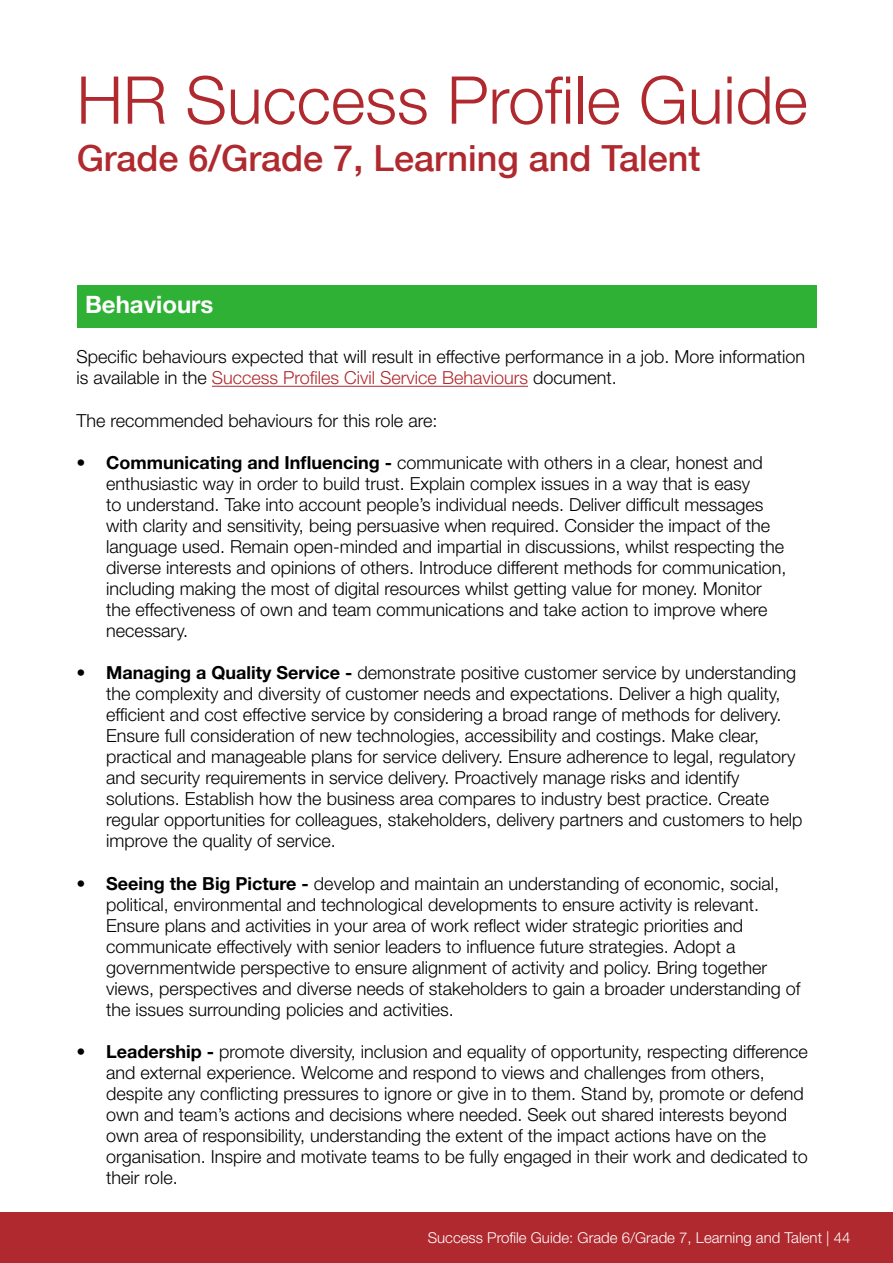
<style>
.page{position:relative;width:893px;height:1263px;background:#fff}
.page>*{position:absolute;margin:0;border:0;box-sizing:border-box;transform-origin:0 0}
.t1{font:300 66px "Helvetica Neue LT Std";color:#af292e}
.t2{font:500 36px "Helvetica Neue LT Com";color:#af292e}
.t3{font:700 24px "Helvetica Neue LT Std";color:#fff}
.t4{font:300 18px/21px "Helvetica Neue LT Std";color:#000}
.t5{font:300 15px "Helvetica Neue LT Std";color:#fff}
.s1{color:#af292e}
.s2{font-weight:700}
</style>
<div class="page">
<div style="left:0;top:1212px;width:893px;height:51px;background:#af292e"></div>
<div style="left:77px;top:285px;width:739px;height:42px;background:#2eb135"></div>
<hr style="left:212px;top:386px;width:316px;height:1px;background:#af292e">
<h1 class="t1" style="left:77px;top:60px;width:733px">HR Success Profile Guide</h1>
<h2 class="t2" style="left:77px;top:137px;width:625px">Grade 6/Grade 7, Learning and Talent</h2>
<h3 class="t3" style="left:85px;top:289px;width:130px">Behaviours</h3>
<p class="t4" style="left:77px;top:346px;width:730px">Specific behaviours expected that will result in effective performance in a job. More information is available in the <span class="s1">Success Profiles Civil Service Behaviours</span> document.</p>
<p class="t4" style="left:77px;top:409px;width:362px">The recommended behaviours for this role are:</p>
<p class="t4" style="left:106px;top:452px;width:682px;text-indent:-30px"><span class="s2">• Communicating and Influencing -</span> communicate with others in a clear, honest and enthusiastic way in order to build trust. Explain complex issues in a way that is easy<br>to understand. Take into account people’s individual needs. Deliver difficult messages with clarity and sensitivity, being persuasive when required. Consider the impact of the language used. Remain open-minded and impartial in discussions, whilst respecting the diverse interests and opinions of others. Introduce different methods for communication, including making the most of digital resources whilst getting value for money. Monitor the effectiveness of own and team communications and take action to improve where necessary.</p>
<p class="t4" style="left:106px;top:662px;width:698px;text-indent:-30px"><span class="s2">• Managing a Quality Service -</span> demonstrate positive customer service by understanding the complexity and diversity of customer needs and expectations. Deliver a high quality, efficient and cost effective service by considering a broad range of methods for delivery.<br>Ensure full consideration of new technologies, accessibility and costings. Make clear, practical and manageable plans for service delivery. Ensure adherence to legal, regulatory and security requirements in service delivery. Proactively manage risks and identify solutions. Establish how the business area compares to industry best practice. Create regular opportunities for colleagues, stakeholders, delivery partners and customers to help improve the quality of service.</p>
<p class="t4" style="left:106px;top:872px;width:696px;text-indent:-30px"><span class="s2">• Seeing the Big Picture -</span> develop and maintain an understanding of economic, social, political, environmental and technological developments to ensure activity is relevant.<br>Ensure plans and activities in your area of work reflect wider strategic priorities and communicate effectively with senior leaders to influence future strategies. Adopt a governmentwide perspective to ensure alignment of activity and policy. Bring together views, perspectives and diverse needs of stakeholders to gain a broader understanding of the issues surrounding policies and activities.</p>
<p class="t4" style="left:106px;top:1040px;width:703px;text-indent:-30px"><span class="s2">• Leadership -</span> promote diversity, inclusion and equality of opportunity, respecting difference and external experience. Welcome and respond to views and challenges from others, despite any conflicting pressures to ignore or give in to them. Stand by, promote or defend own and team’s actions and decisions where needed. Seek out shared interests beyond own area of responsibility, understanding the extent of the impact actions have on the organisation. Inspire and motivate teams to be fully engaged in their work and dedicated to their role.</p>
<p class="t5" style="left:428px;top:1228px;width:424px">Success Profile Guide: Grade 6/Grade 7, Learning and Talent | 44</p>
</div>
